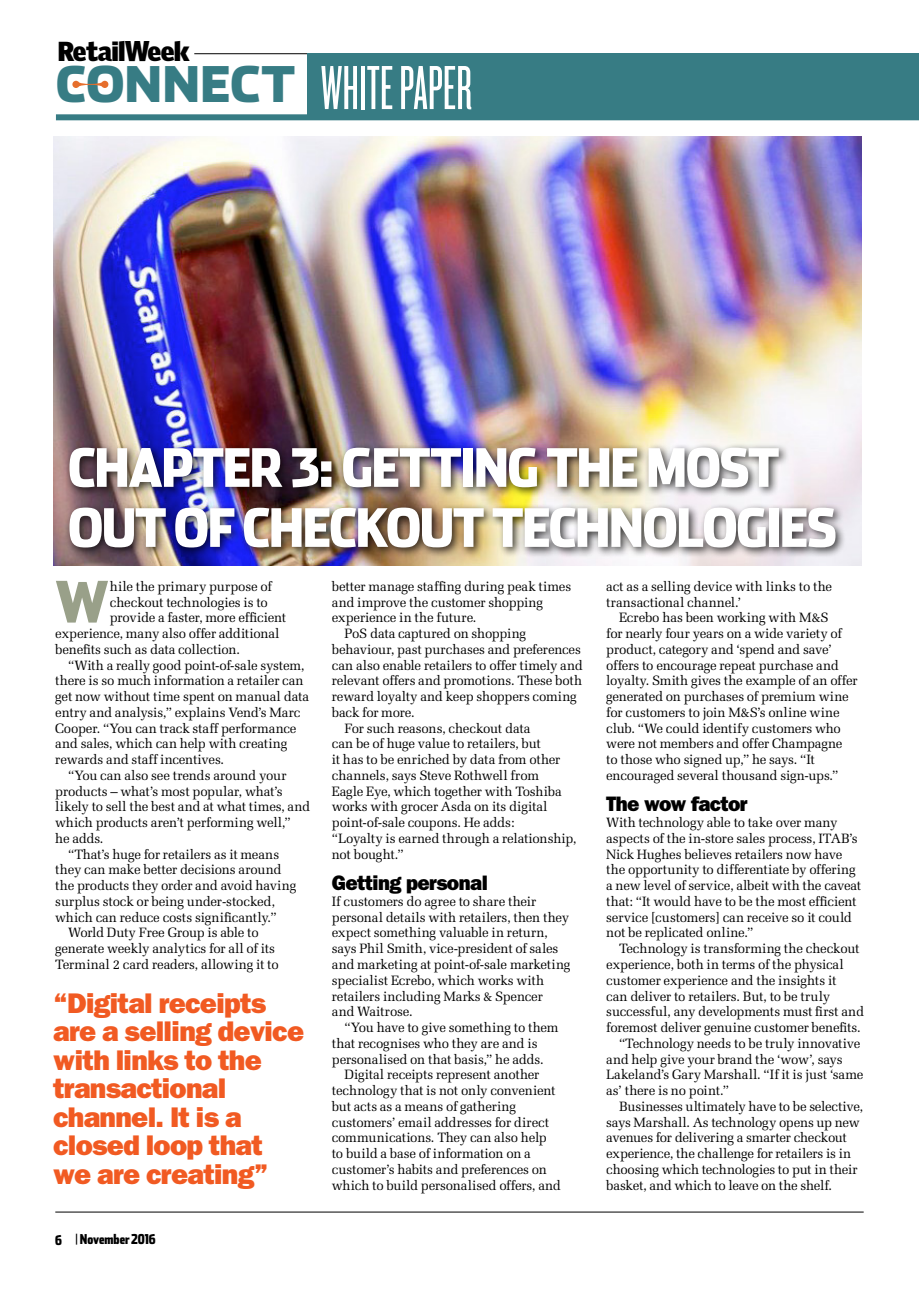
<style>
.page{position:relative;width:919px;height:1289px;background:#fff}
.page>*{position:absolute;margin:0;border:0;box-sizing:border-box;transform-origin:0 0}
.t1{font:64.65px "Knockout 26 Junior Flywght";color:#fff}
.t2{font:900 56.25px "Stainless";color:#99a089}
.t3{font:900 52.5px/60px "Stainless Cond";letter-spacing:-.03em;color:#fff}
.t4{font:900 48.75px "Stainless";color:#377c84}
.t5{font:800 28.5px/28.5px "Franklin Gothic";letter-spacing:-.025em;color:#f15a22}
.t6{font:900 26.7px "Griffith Gothic";letter-spacing:-.03em;color:#000}
.t7{font:800 21px "Franklin Gothic";letter-spacing:-.025em;color:#000}
.t8{font:13.5px/15.8px "Melior";letter-spacing:-.015em;color:#000}
.t9{font:900 13.5px "Stainless Comp";letter-spacing:-.005em;color:#000}
.s1{font-size:27.75px}
.s2{font-weight:400}
</style>
<div class="page">
<div style="left:56px;top:114px;width:862px;height:6px;background:#377c84"></div>
<hr style="left:194px;top:53px;width:724px;height:1px;background:#000">
<svg style="left:72px;top:81px;width:36px;height:7px"></svg>
<div style="left:307px;top:53px;width:611px;height:63px;background:#377c84"></div>
<hr style="left:55px;top:1211px;width:808px;height:1px;background:#000">
<img style="left:53px;top:136px;width:808px;height:430px">
<div style="left:64px;top:442px;width:782px;height:116px;background:#000;opacity:.75"></div>
<h3 class="t6" style="left:58px;top:35px;width:133px">Retail<span class="s1">W</span>eek</h3>
<h3 class="t4" style="left:56px;top:54px;width:241px">CONNECT</h3>
<h1 class="t1" style="left:321px;top:52px;width:153px">WHITE PAPER</h1>
<h3 class="t3" style="left:68px;top:436px;width:763px">CHAPTER 3: GETTING THE MOST<br>OUT OF CHECKOUT TECHNOLOGIES</h3>
<h2 class="t2" style="left:55px;top:566px;width:55px">W</h2>
<p class="t8" style="left:110px;top:578px;width:163px">hile the primary purpose of</p>
<p class="t8" style="left:332px;top:578px;width:241px">better manage staffing during peak times</p>
<p class="t8" style="left:332px;top:594px;width:213px">and improve the customer shopping</p>
<p class="t8" style="left:332px;top:610px;width:146px">experience in the future.</p>
<p class="t8" style="left:344px;top:625px;width:183px">PoS data captured on shopping</p>
<p class="t8" style="left:332px;top:641px;width:250px">behaviour, past purchases and preferences</p>
<p class="t8" style="left:332px;top:657px;width:252px">can also enable retailers to offer timely and</p>
<p class="t8" style="left:332px;top:673px;width:252px">relevant offers and promotions. These both</p>
<p class="t8" style="left:332px;top:688px;width:246px">reward loyalty and keep shoppers coming</p>
<p class="t8" style="left:332px;top:704px;width:84px">back for more.</p>
<p class="t8" style="left:344px;top:720px;width:187px">For such reasons, checkout data</p>
<p class="t8" style="left:332px;top:736px;width:210px">can be of huge value to retailers, but</p>
<p class="t8" style="left:332px;top:751px;width:230px">it has to be enriched by data from other</p>
<p class="t8" style="left:332px;top:767px;width:209px">channels, says Steve Rothwell from</p>
<p class="t8" style="left:332px;top:783px;width:231px">Eagle Eye, which together with Toshiba</p>
<p class="t8" style="left:332px;top:799px;width:217px">works with grocer Asda on its digital</p>
<p class="t8" style="left:332px;top:814px;width:184px">point-of-sale coupons. He adds:</p>
<p class="t8" style="left:332px;top:830px;width:246px">“Loyalty is earned through a relationship,</p>
<p class="t8" style="left:332px;top:846px;width:73px">not bought.”</p>
<h3 class="t7" style="left:332px;top:870px;width:157px">Getting personal</h3>
<p class="t8" style="left:332px;top:893px;width:240px">If customers do agree to share their personal details with retailers, then they expect something valuable in return, says Phil Smith, vice-president of sales and marketing at point-of-sale marketing specialist Ecrebo, which works with retailers including Marks &amp; Spencer<br>and Waitrose.</p>
<p class="t8" style="left:332px;top:1019px;width:228px;text-indent:13px">“You have to give something to them that recognises who they are and is personalised on that basis,” he adds.</p>
<p class="t8" style="left:332px;top:1066px;width:230px;text-indent:13px">Digital receipts represent another technology that is not only convenient but acts as a means of gathering customers’ email addresses for direct communications. They can also help to build a base of information on a customer’s habits and preferences on which to build personalised offers, and</p>
<p class="t8" style="left:606px;top:578px;width:227px">act as a selling device with links to the transactional channel.’</p>
<p class="t8" style="left:606px;top:610px;width:253px;text-indent:13px">Ecrebo has been working with M&amp;S<br>for nearly four years on a wide variety of product, category and ‘spend and save’ offers to encourage repeat purchase and loyalty. Smith gives the example of an offer generated on purchases of premium wine for customers to join M&amp;S’s online wine club. “We could identify customers who were not members and offer Champagne<br>to those who signed up,” he says. “It encouraged several thousand sign-ups.”</p>
<h3 class="t7" style="left:606px;top:791px;width:143px">The wow factor</h3>
<p class="t8" style="left:606px;top:814px;width:256px">With technology able to take over many aspects of the in-store sales process, ITAB’s Nick Hughes believes retailers now have the opportunity to differentiate by offering a new level of service, albeit with the caveat that: “It would have to be the most efficient service [customers] can receive so it could not be replicated online.”</p>
<p class="t8" style="left:619px;top:940px;width:242px">Technology is transforming the checkout</p>
<p class="t8" style="left:606px;top:956px;width:239px">experience, both in terms of the physical</p>
<p class="t8" style="left:606px;top:972px;width:232px">customer experience and the insights it</p>
<p class="t8" style="left:606px;top:988px;width:225px">can deliver to retailers. But, to be truly</p>
<p class="t8" style="left:606px;top:1003px;width:259px">successful, any developments must first and</p>
<p class="t8" style="left:606px;top:1019px;width:256px">foremost deliver genuine customer benefits.</p>
<p class="t8" style="left:619px;top:1035px;width:243px">“Technology needs to be truly innovative</p>
<p class="t8" style="left:606px;top:1051px;width:238px">and help give your brand the ‘wow’, says</p>
<p class="t8" style="left:606px;top:1066px;width:259px">Lakeland’s Gary Marshall. “If it is just ‘same</p>
<p class="t8" style="left:606px;top:1082px;width:124px">as’ there is no point.”</p>
<p class="t8" style="left:619px;top:1098px;width:245px">Businesses ultimately have to be selective,</p>
<p class="t8" style="left:606px;top:1114px;width:255px">says Marshall. As technology opens up new</p>
<p class="t8" style="left:606px;top:1129px;width:242px">avenues for delivering a smarter checkout</p>
<p class="t8" style="left:606px;top:1145px;width:246px">experience, the challenge for retailers is in</p>
<p class="t8" style="left:606px;top:1161px;width:253px">choosing which technologies to put in their</p>
<p class="t8" style="left:606px;top:1177px;width:227px">basket, and which to leave on the shelf.</p>
<p class="t8" style="left:110px;top:594px;width:159px">checkout technologies is to</p>
<p class="t8" style="left:110px;top:610px;width:178px">provide a faster, more efficient</p>
<p class="t8" style="left:55px;top:625px;width:226px">experience, many also offer additional</p>
<p class="t8" style="left:55px;top:641px;width:186px">benefits such as data collection.</p>
<p class="t8" style="left:68px;top:657px;width:238px">“With a really good point-of-sale system,</p>
<p class="t8" style="left:55px;top:673px;width:250px">there is so much information a retailer can</p>
<p class="t8" style="left:55px;top:688px;width:255px">get now without time spent on manual data</p>
<p class="t8" style="left:55px;top:704px;width:247px">entry and analysis,” explains Vend’s Marc</p>
<p class="t8" style="left:55px;top:720px;width:243px">Cooper. “You can track staff performance</p>
<p class="t8" style="left:55px;top:736px;width:233px">and sales, which can help with creating</p>
<p class="t8" style="left:55px;top:751px;width:170px">rewards and staff incentives.</p>
<p class="t8" style="left:68px;top:767px;width:220px">“You can also see trends around your</p>
<p class="t8" style="left:55px;top:783px;width:229px">products – what’s most popular, what’s</p>
<p class="t8" style="left:55px;top:799px;width:256px">likely to sell the best and at what times, and</p>
<p class="t8" style="left:55px;top:814px;width:237px">which products aren’t performing well,”</p>
<p class="t8" style="left:55px;top:830px;width:50px">he adds.</p>
<p class="t8" style="left:68px;top:846px;width:213px">“That’s huge for retailers as it means</p>
<p class="t8" style="left:55px;top:862px;width:228px">they can make better decisions around</p>
<p class="t8" style="left:55px;top:877px;width:242px">the products they order and avoid having</p>
<p class="t8" style="left:55px;top:893px;width:221px">surplus stock or being under-stocked,</p>
<p class="t8" style="left:55px;top:909px;width:223px">which can reduce costs significantly.”</p>
<p class="t8" style="left:68px;top:925px;width:192px">World Duty Free Group is able to</p>
<p class="t8" style="left:55px;top:940px;width:221px">generate weekly analytics for all of its</p>
<p class="t8" style="left:55px;top:956px;width:225px">Terminal 2 card readers, allowing it to</p>
<h3 class="t5" style="left:53px;top:988px;width:252px">“Digital receipts are a selling device with links to the transactional channel. It is a closed loop that we are creating”</h3>
<p class="t9" style="left:55px;top:1231px;width:102px">6 <span class="s2">|</span> November2016</p>
</div>
